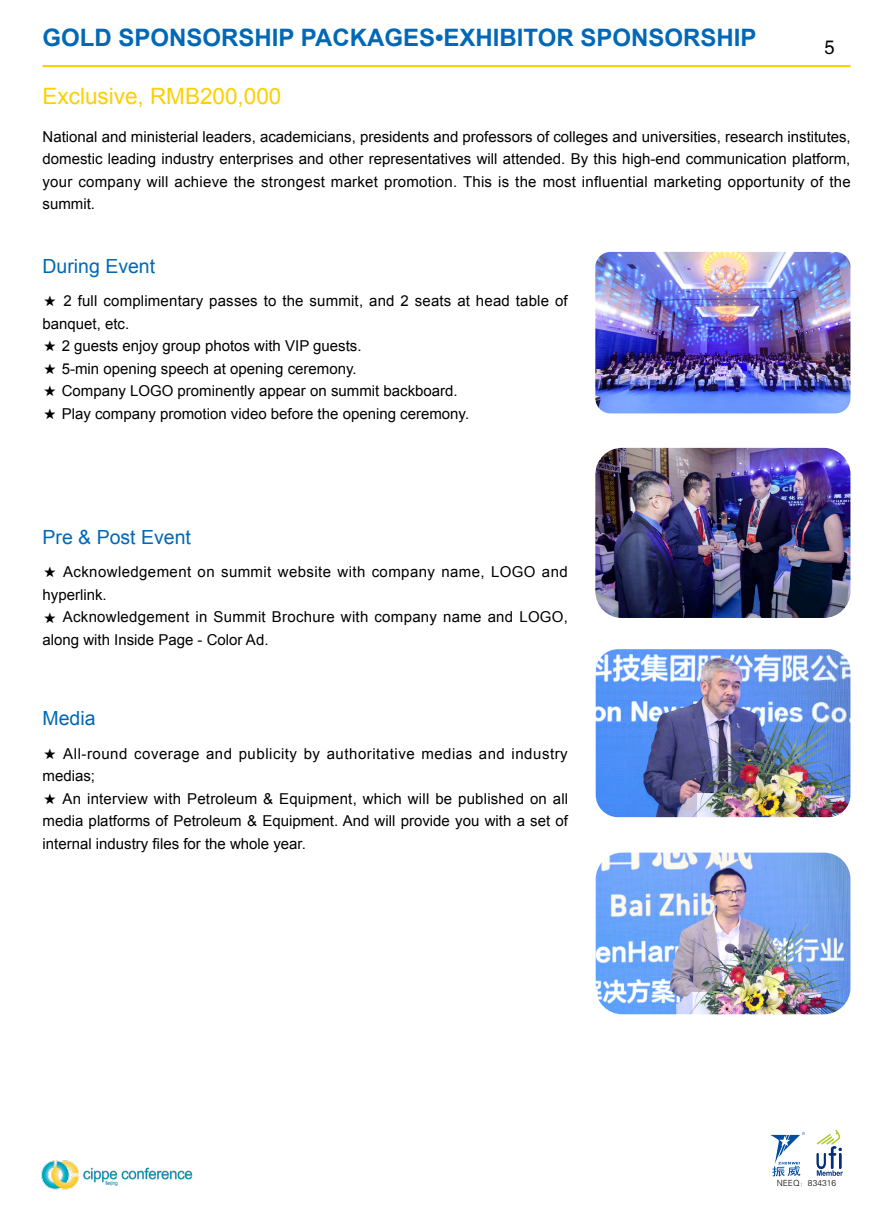
<style>
.page{position:relative;width:893px;height:1212px;background:#fff}
.page>*{position:absolute;margin:0;border:0;box-sizing:border-box;transform-origin:0 0}
.t1{font:700 24px "Arial";color:#0068b7}
.t2{font:22.5px "Arial";color:#fdd000}
.t3{font:19.5px "Arial";color:#0068b7}
.t4{font:19.5px "FZHTK GBK1 0";color:#000;scale:.95 1}
.t5{font:15px/22.5px "Arial";color:#000;text-align:justify}
.t6{font:15px/22.5px "Arial";letter-spacing:.02em;color:#000}
.t7{font:15px/22.5px "Arial";letter-spacing:.035em;color:#000}
.t8{font:15px/22.5px "Arial";letter-spacing:.025em;color:#000}
.t9{font:8.4px "FZXH1 K GBK1 0";color:#000}
.s1{font-family:"FZXH1 K GBK1 0"}
</style>
<div class="page">
<hr style="left:43px;top:65px;width:807px;height:2px;background:#fdd000">
<svg style="left:816px;top:1129px;width:27px;height:47px"></svg>
<svg style="left:770px;top:1132px;width:35px;height:44px"></svg>
<img style="left:41px;top:1160px;width:152px;height:30px">
<img style="left:595px;top:252px;width:255px;height:161px">
<img style="left:596px;top:649px;width:254px;height:168px">
<img style="left:596px;top:852px;width:254px;height:162px">
<img style="left:595px;top:448px;width:255px;height:170px">
<h1 class="t1" style="left:43px;top:22px;width:715px">GOLD SPONSORSHIP PACKAGES•EXHIBITOR SPONSORSHIP</h1>
<h3 class="t4" style="left:825px;top:36px;width:12px">5</h3>
<h2 class="t2" style="left:43px;top:82px;width:240px">Exclusive, RMB200,000</h2>
<p class="t5" style="left:43px;top:125px;width:810px">National and ministerial leaders, academicians, presidents and professors of colleges and universities, research institutes, domestic leading industry enterprises and other representatives will attended. By this high-end communication platform, your company will achieve the strongest market promotion. This is the most influential marketing opportunity of the summit.</p>
<h3 class="t3" style="left:43px;top:253px;width:114px">During Event</h3>
<p class="t5" style="left:43px;top:290px;width:527px"><span class="s1">★</span> 2 full complimentary passes to the summit, and 2 seats at head table of banquet, etc.</p>
<p class="t5" style="left:43px;top:335px;width:321px"><span class="s1">★</span> 2 guests enjoy group photos with VIP guests.</p>
<p class="t5" style="left:43px;top:358px;width:316px"><span class="s1">★</span> 5-min opening speech at opening ceremony.</p>
<p class="t5" style="left:43px;top:380px;width:417px"><span class="s1">★</span> Company LOGO prominently appear on summit backboard.</p>
<p class="t5" style="left:43px;top:403px;width:428px"><span class="s1">★</span> Play company promotion video before the opening ceremony.</p>
<h3 class="t3" style="left:43px;top:524px;width:150px">Pre &amp; Post Event</h3>
<p class="t8" style="left:43px;top:561px;width:527px"><span class="s1">★</span> Acknowledgement on summit website with company name, LOGO and hyperlink.</p>
<p class="t6" style="left:43px;top:606px;width:527px"><span class="s1">★</span> Acknowledgement in Summit Brochure with company name and LOGO, along with Inside Page - Color Ad.</p>
<h3 class="t3" style="left:43px;top:705px;width:55px">Media</h3>
<p class="t7" style="left:43px;top:742px;width:527px"><span class="s1">★</span> All-round coverage and publicity by authoritative medias and industry medias;</p>
<p class="t5" style="left:43px;top:787px;width:527px"><span class="s1">★</span> An interview with Petroleum &amp; Equipment, which will be published on all media platforms of Petroleum &amp; Equipment. And will provide you with a set of internal industry files for the whole year.</p>
<p class="t9" style="left:777px;top:1178px;width:61px">NEEQ：834316</p>
</div>
